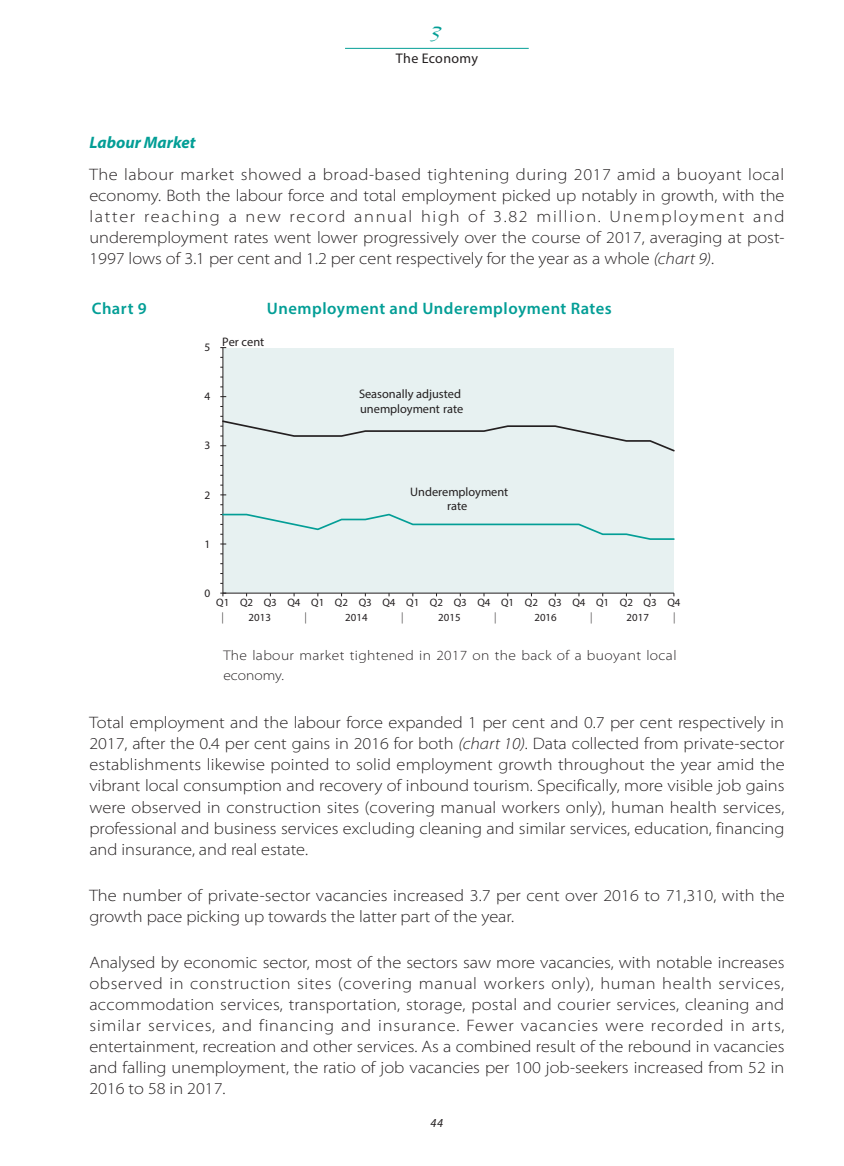
<style>
.page{position:relative;width:844px;height:1166px;background:#fff}
.page>*{position:absolute;margin:0;border:0;box-sizing:border-box;transform-origin:0 0}
.t1{font:26.25px "Diskus LT Std";color:#039e96}
.t2{font:300 semi-expanded 16.62px/21px "Myriad Pro";color:#231f20;text-align:justify}
.t3{font:600 16.62px "Myriad Pro";letter-spacing:.03em;color:#039e96}
.t4{font:italic 700 16.62px "Myriad Pro";color:#039e96}
.t5{font:300 semi-expanded 14px/19.2px "Myriad Pro";letter-spacing:.03em;color:#231f20}
.t6{font:14px "Myriad Pro";letter-spacing:.025em;color:#231f20}
.t7{font:12.42px/14.3px "Myriad Pro";color:#231f20}
.t8{font:12.42px "Times New Roman";color:#231f20}
.t9{font:italic 12.25px "Myriad Pro";color:#231f20}
.t10{font:11.38px "Myriad Pro";color:#231f20}
.t11{font:10.85px "Myriad Pro";color:#231f20}
.s1{font-style:italic}
</style>
<div class="page">
<hr style="left:345px;top:48px;width:183px;height:1px;background:#039e96">
<div style="left:223px;top:348px;width:450px;height:245px;background:#e7f1f1"></div>
<hr style="left:222px;top:348px;width:1px;height:245px;background:#231f20">
<hr style="left:223px;top:593px;width:450px;height:1px;background:#231f20">
<svg style="left:220px;top:416px;width:454px;height:40px"></svg>
<svg style="left:220px;top:513px;width:454px;height:32px"></svg>
<h1 class="t1" style="left:432px;top:16px;width:10px">3</h1>
<p class="t6" style="left:395px;top:50px;width:84px">The Economy</p>
<p class="t4" style="left:89px;top:131px;width:108px">Labour Market</p>
<p class="t2" style="left:89px;top:165px;width:696px">The labour market showed a broad-based tightening during 2017 amid a buoyant local economy. Both the labour force and total employment picked up notably in growth, with the latter reaching a new record annual high of 3.82 million. Unemployment and underemployment rates went lower progressively over the course of 2017, averaging at post-1997 lows of 3.1 per cent and 1.2 per cent respectively for the year as a whole <span class="s1">(chart 9)</span>.</p>
<p class="t3" style="left:92px;top:297px;width:56px">Chart 9</p>
<p class="t3" style="left:267px;top:297px;width:346px">Unemployment and Underemployment Rates</p>
<p class="t10" style="left:204px;top:340px;width:7px">5</p>
<p class="t7" style="left:222px;top:334px;width:44px">Per cent</p>
<p class="t10" style="left:204px;top:389px;width:7px">4</p>
<p class="t10" style="left:204px;top:439px;width:7px">3</p>
<p class="t10" style="left:204px;top:488px;width:7px">2</p>
<p class="t10" style="left:204px;top:537px;width:7px">1</p>
<p class="t7" style="left:359px;top:387px;width:106px">Seasonally adjusted unemployment rate</p>
<p class="t7" style="left:410px;top:484px;width:100px;text-align:center">Underemployment rate</p>
<p class="t10" style="left:204px;top:586px;width:7px">0</p>
<p class="t11" style="left:216px;top:596px;width:465px">Q1 Q2 Q3 Q4 Q1 Q2 Q3 Q4 Q1 Q2 Q3 Q4 Q1 Q2 Q3 Q4 Q1 Q2 Q3 Q4</p>
<p class="t8" style="left:221px;top:609px;width:4px">|</p>
<p class="t11" style="left:248px;top:611px;width:24px">2013</p>
<p class="t8" style="left:304px;top:609px;width:4px">|</p>
<p class="t11" style="left:345px;top:611px;width:24px">2014</p>
<p class="t8" style="left:401px;top:609px;width:4px">|</p>
<p class="t11" style="left:438px;top:611px;width:24px">2015</p>
<p class="t8" style="left:494px;top:609px;width:4px">|</p>
<p class="t11" style="left:534px;top:611px;width:24px">2016</p>
<p class="t8" style="left:590px;top:609px;width:4px">|</p>
<p class="t11" style="left:626px;top:611px;width:24px">2017</p>
<p class="t8" style="left:673px;top:609px;width:4px">|</p>
<p class="t5" style="left:223px;top:646px;width:454px">The labour market tightened in 2017 on the back of a buoyant local economy.</p>
<p class="t2" style="left:89px;top:713px;width:696px">Total employment and the labour force expanded 1 per cent and 0.7 per cent respectively in 2017, after the 0.4 per cent gains in 2016 for both <span class="s1">(chart 10)</span>. Data collected from private-sector establishments likewise pointed to solid employment growth throughout the year amid the vibrant local consumption and recovery of inbound tourism. Specifically, more visible job gains were observed in construction sites (covering manual workers only), human health services, professional and business services excluding cleaning and similar services, education, financing and insurance, and real estate.</p>
<p class="t2" style="left:89px;top:885px;width:696px">The number of private-sector vacancies increased 3.7 per cent over 2016 to 71,310, with the growth pace picking up towards the latter part of the year.</p>
<p class="t2" style="left:89px;top:952px;width:696px">Analysed by economic sector, most of the sectors saw more vacancies, with notable increases observed in construction sites (covering manual workers only), human health services, accommodation services, transportation, storage, postal and courier services, cleaning and similar services, and financing and insurance. Fewer vacancies were recorded in arts, entertainment, recreation and other services. As a combined result of the rebound in vacancies and falling unemployment, the ratio of job vacancies per 100 job-seekers increased from 52 in 2016 to 58 in 2017.</p>
<p class="t9" style="left:430px;top:1115px;width:14px">44</p>
</div>
